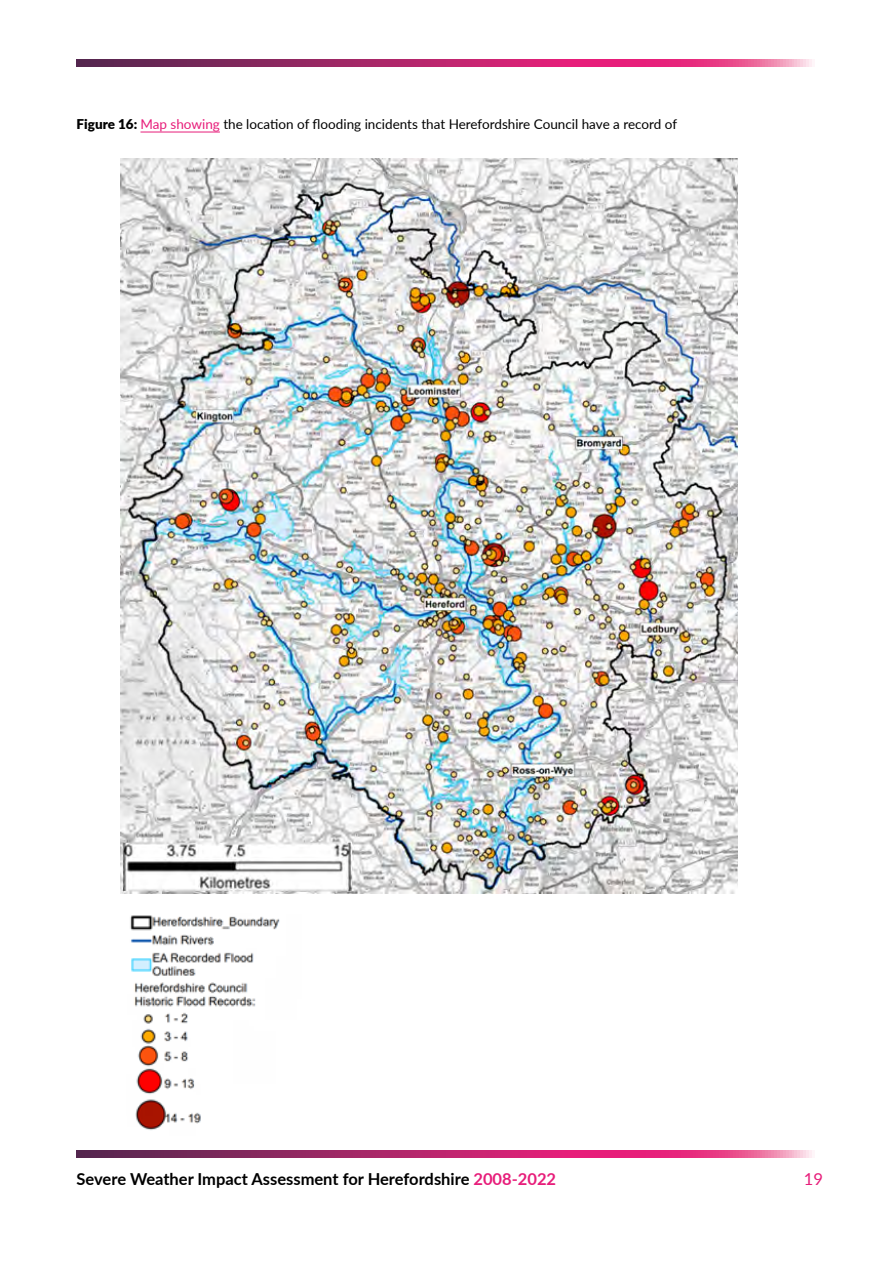
<style>
.page{position:relative;width:893px;height:1263px;background:#fff}
.page>*{position:absolute;margin:0;border:0;box-sizing:border-box;transform-origin:0 0}
.t1{font:700 16.5px "Lato";color:#000}
.t2{font:16.5px "Lato";color:#e71d7a}
.t3{font:13.5px "Lato";color:#000}
.s1{font-weight:900}
.s2{color:#e71d7a}
</style>
<div class="page">
<svg style="left:77px;top:1150px;width:735px;height:7px;background:#b53172"></svg>
<svg style="left:77px;top:60px;width:735px;height:6px;background:#b53172"></svg>
<hr style="left:140px;top:132px;width:80px;height:1px;background:#e71d7a">
<img style="left:121px;top:159px;width:617px;height:735px">
<img style="left:130px;top:915px;width:150px;height:215px">
<p class="t3" style="left:77px;top:114px;width:602px"><span class="s1">Figure 16:</span> <span class="s2">Map showing</span> the location of flooding incidents that Herefordshire Council have a record of</p>
<p class="t1" style="left:77px;top:1167px;width:481px">Severe Weather Impact Assessment for Herefordshire <span class="s2">2008-2022</span></p>
<p class="t2" style="left:804px;top:1167px;width:21px">19</p>
</div>
